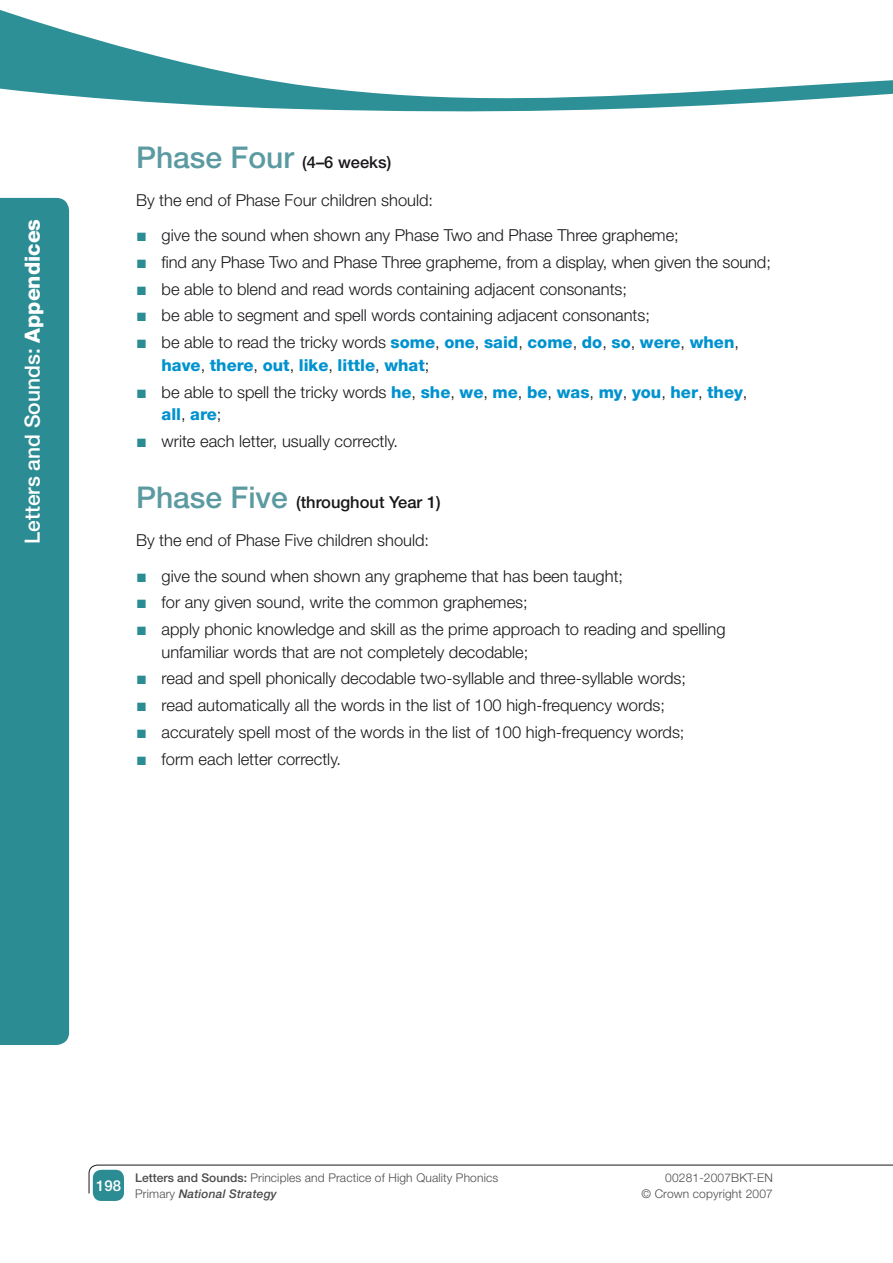
<style>
.page{position:relative;width:893px;height:1263px;background:#fff}
.page>*{position:absolute;margin:0;border:0;box-sizing:border-box;transform-origin:0 0}
.t1{font:500 21px "Helvetica Neue LT";color:#fff}
.t2{font:18px/26.7px "Arial";color:#2c8c93;text-align:justify}
.t3{font:300 16.5px/26.7px "Helvetica Neue LT";color:#1a171b}
.t4{font:800 16.5px/26.7px "Helvetica Neue LT";color:#0092cf}
.t5{font:500 16.5px "Helvetica Neue LT";color:#1a171b}
.t6{font:500 15px "Helvetica Neue LT";color:#fff}
.t7{font:300 12px/16.5px "Helvetica Neue LT";letter-spacing:.01em;color:#4b4b4d}
.s1{font-weight:800}
.s2{font-size:30px;color:#5b9aa1}
.s3{font-weight:800;color:#0092cf}
.s4{font-weight:300;color:#1a171b}
.s5{font-weight:500}
.s6{font-weight:500;font-style:italic}
</style>
<div class="page">
<div style="left:93px;top:1170px;width:31px;height:31px;background:#2c8c93;border-radius:9px"></div>
<div style="left:0;top:198px;width:69px;height:847px;background:#2c8c93"></div>
<svg style="left:0;top:10px;width:892px;height:102px"></svg>
<svg style="left:88px;top:1164px;width:805px;height:30px"></svg>
<svg style="left:892px;top:80px;width:1px;height:14px"></svg>
<p class="t1" style="left:20px;top:544px;width:327px;rotate:-90deg">Letters and Sounds: <span class="s1">Appendices</span></p>
<p class="t5" style="left:136px;top:152px;width:257px"><span class="s2">Phase Four</span> (4–6 weeks)</p>
<p class="t3" style="left:162px;top:182px;width:519px;line-height:35.2px;text-indent:-26px">By the end of Phase Four children should:<br>give the sound when shown any Phase Two and Phase Three grapheme;</p>
<p class="t3" style="left:162px;top:248px;width:611px">find any Phase Two and Phase Three grapheme, from a display, when given the sound; be able to blend and read words containing adjacent consonants;<br>be able to segment and spell words containing adjacent consonants;<br>be able to read the tricky words <span class="s3">some</span>, <span class="s3">one</span>, <span class="s3">said</span>, <span class="s3">come</span>, <span class="s3">do</span>, <span class="s3">so</span>, <span class="s3">were</span>, <span class="s3">when</span>,</p>
<p class="t4" style="left:162px;top:351px;width:587px">have<span class="s4">,</span> there<span class="s4">,</span> out<span class="s4">,</span> like<span class="s4">,</span> little<span class="s4">,</span> what<span class="s4">;<br>be able to spell the tricky words</span> he<span class="s4">,</span> she<span class="s4">,</span> we<span class="s4">,</span> me<span class="s4">,</span> be<span class="s4">,</span> was<span class="s4">,</span> my<span class="s4">,</span> you<span class="s4">,</span> her<span class="s4">,</span> they<span class="s4">,</span></p>
<p class="t3" style="left:162px;top:400px;width:238px"><span class="s3">all</span>, <span class="s3">are</span>;<br>write each letter, usually correctly.</p>
<p class="t5" style="left:136px;top:493px;width:306px"><span class="s2">Phase Five</span> (throughout Year 1 )</p>
<p class="t3" style="left:162px;top:522px;width:463px;line-height:35.2px;text-indent:-26px">By the end of Phase Five children should:<br>give the sound when shown any grapheme that has been taught;</p>
<p class="t3" style="left:162px;top:589px;width:565px">for any given sound, write the common graphemes;<br>apply phonic knowledge and skill as the prime approach to reading and spelling</p>
<p class="t3" style="left:162px;top:638px;width:526px">unfamiliar words that are not completely decodable;<br>read and spell phonically decodable two-syllable and three-syllable words; read automatically all the words in the list of 100 high-frequency words; accurately spell most of the words in the list of 100 high-frequency words; form each letter correctly.</p>
<p class="t2" style="left:136px;top:222px;width:12px">■ ■ ■ ■ ■</p>
<p class="t2" style="left:136px;top:378px;width:12px">■</p>
<p class="t2" style="left:136px;top:427px;width:12px">■</p>
<p class="t2" style="left:136px;top:562px;width:12px">■ ■ ■</p>
<p class="t2" style="left:136px;top:665px;width:12px">■ ■ ■ ■</p>
<p class="t6" style="left:96px;top:1176px;width:9px">198</p>
<p class="t7" style="left:135px;top:1169px;width:364px"><span class="s5">Letters and Sounds:</span> Principles and Practice of High Quality Phonics<br>Primary <span class="s6">National Strategy</span></p>
<p class="t7" style="left:641px;top:1169px;width:133px;text-align:right">00281-2007BKT-EN<br>© Crown copyright 2007</p>
</div>
